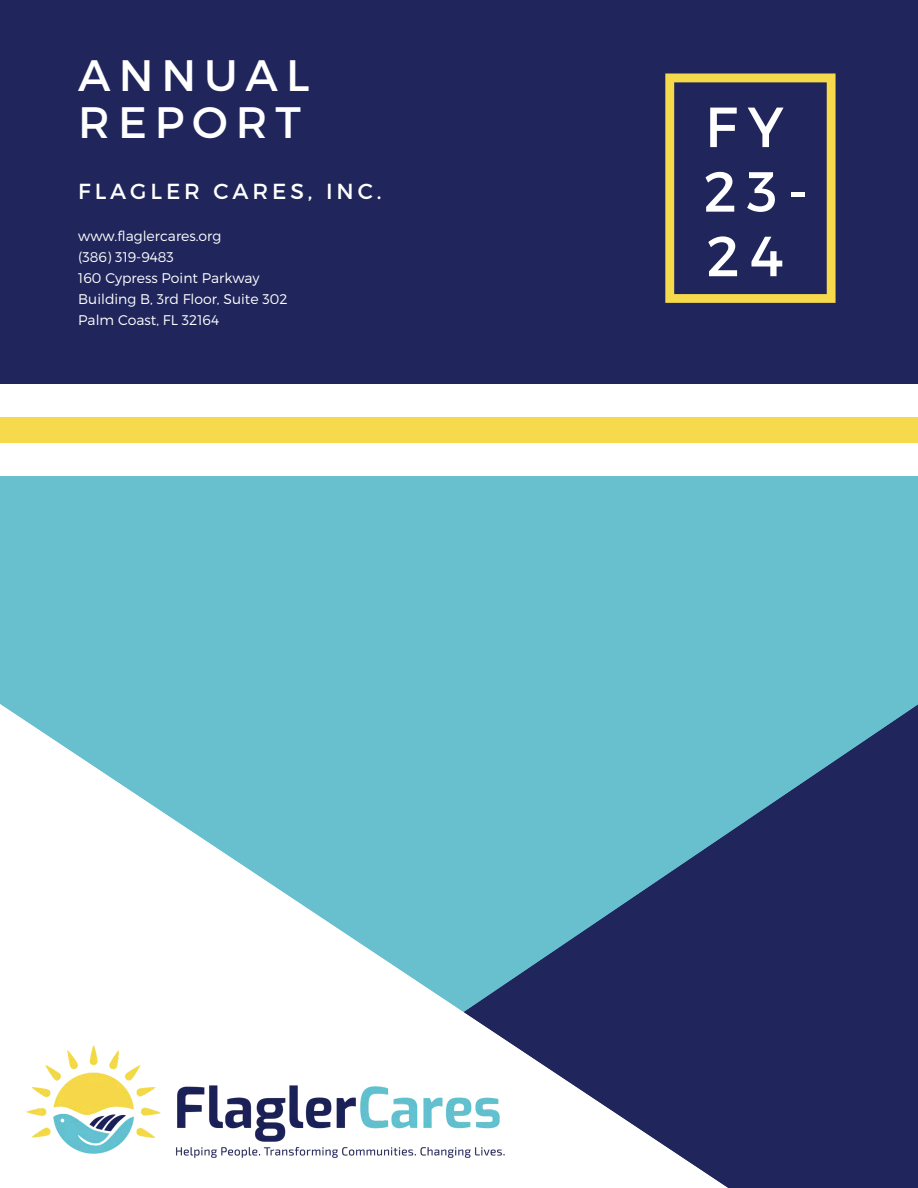
<style>
.page{position:relative;width:918px;height:1188px;background:#fff}
.page>*{position:absolute;margin:0;border:0;box-sizing:border-box;transform-origin:0 0}
.t1{font:56.4px/64.5px "Montserrat";color:#fff}
.t2{font:43.95px/47.7px "Montserrat";letter-spacing:.18em;color:#fff}
.t3{font:21.75px "Montserrat";letter-spacing:.18em;color:#fff}
.t4{font:300 13.95px "Montserrat";color:#fff}
</style>
<div class="page">
<div style="left:0;top:477px;width:918px;height:580px;background:#68c0cf"></div>
<svg style="left:750px;top:704px;width:168px;height:484px;background:#283868"></svg>
<svg style="left:0;top:704px;width:750px;height:484px"></svg>
<div style="left:0;top:0;width:918px;height:383px;background:#20265b"></div>
<div style="left:0;top:417px;width:918px;height:25px;background:#f7da4b"></div>
<svg style="left:665px;top:73px;width:170px;height:230px"></svg>
<img style="left:17px;top:1038px;width:495px;height:130px">
<h3 class="t2" style="left:78px;top:49px;width:233px">ANNUAL<br>REPORT</h3>
<p class="t3" style="left:78px;top:177px;width:305px">FLAGLER CARES, INC.</p>
<p class="t4" style="left:78px;top:227px;width:145px">www.flaglercares.org</p>
<p class="t4" style="left:78px;top:248px;width:97px">(386) 319-9483</p>
<p class="t4" style="left:78px;top:269px;width:183px">160 Cypress Point Parkway</p>
<p class="t4" style="left:78px;top:290px;width:211px">Building B, 3rd Floor, Suite 302</p>
<h1 class="t4" style="left:78px;top:311px;width:142px">Palm Coast, FL 32164</h1>
<p class="t1" style="left:704px;top:92px;width:106px">FY<br>23-<br>24</p>
</div>
